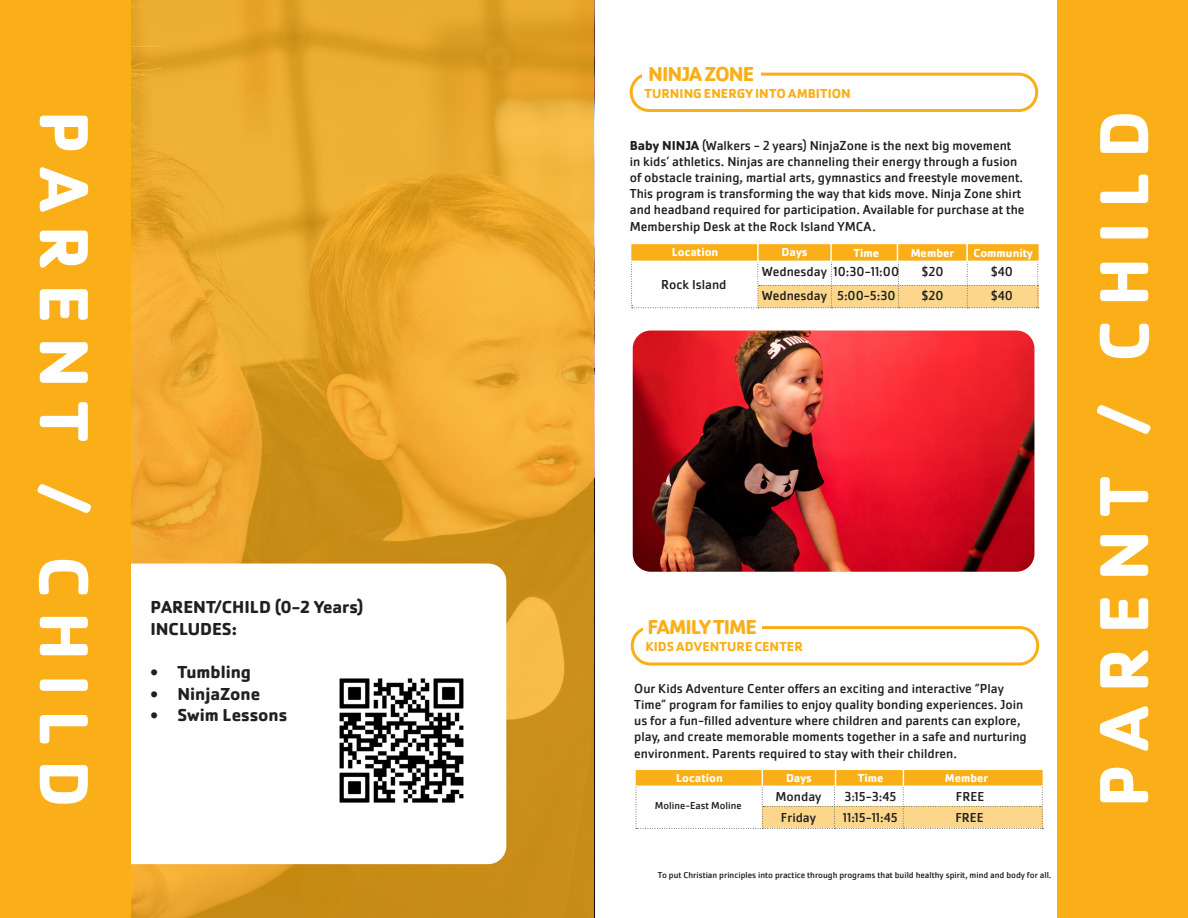
<style>
.page{position:relative;width:1188px;height:918px;background:#fff}
.page>*{position:absolute;margin:0;border:0;box-sizing:border-box;transform-origin:0 0}
.t1{font:700 72px "Cachet Pro";letter-spacing:.19em;color:#fff}
.t2{font:700 21px "Cachet Pro";letter-spacing:-.05em;color:#faaf18}
.t3{font:700 18px "Cachet Pro";color:#231f20}
.t4{font:13.5px/16.2px "Cachet Pro";color:#231f20}
.t5{font:700 13.5px "Cachet Pro";letter-spacing:.005em;color:#faaf18}
.t6{font:700 12px "Cachet Pro";color:#fff}
.t7{font:10.5px "Cachet Pro";color:#231f20}
.t8{font:9px "Cachet Pro";color:#231f20}
.s1{font-weight:700}
</style>
<div class="page">
<img style="left:633px;top:331px;width:401px;height:241px">
<svg style="left:131px;top:0;width:463px;height:918px;background:#e4a32b"></svg>
<div style="left:104px;top:564px;width:402px;height:300px;background:#fff;border-radius:18px"></div>
<img style="left:339px;top:678px;width:125px;height:125px">
<div style="left:630px;top:73px;width:408px;height:39px;border:3px solid #faaf18;border-radius:18px"></div>
<div style="left:642px;top:65px;width:118px;height:19px;background:#fff"></div>
<div style="left:630px;top:243px;width:134px;height:19px;background:#faaf18;border:2px solid #fbfdfe"></div>
<div style="left:829px;top:243px;width:75px;height:19px;background:#faaf18;border:2px solid #fbfdfe"></div>
<div style="left:757px;top:243px;width:75px;height:19px;background:#faaf18;border:2px solid #fbfdfe"></div>
<div style="left:897px;top:243px;width:71px;height:19px;background:#faaf18;border:2px solid #fbfdfe"></div>
<div style="left:966px;top:243px;width:74px;height:19px;background:#faaf18;border:2px solid #fbfdfe"></div>
<svg style="left:631px;top:255px;width:408px;height:53px"></svg>
<div style="left:631px;top:626px;width:408px;height:39px;border:3px solid #faaf18;border-radius:18px"></div>
<div style="left:643px;top:619px;width:118px;height:18px;background:#fff"></div>
<div style="left:634px;top:769px;width:134px;height:18px;background:#faaf18;border:2px solid #fbfdfe"></div>
<div style="left:833px;top:769px;width:75px;height:18px;background:#faaf18;border:2px solid #fbfdfe"></div>
<div style="left:762px;top:769px;width:74px;height:18px;background:#faaf18;border:2px solid #fbfdfe"></div>
<div style="left:903px;top:769px;width:141px;height:18px;background:#faaf18;border:2px solid #fbfdfe"></div>
<svg style="left:636px;top:783px;width:407px;height:46px"></svg>
<div style="left:1057px;top:0;width:131px;height:918px;background:#faaf18"></div>
<div style="left:0;top:0;width:131px;height:918px;background:#faaf18"></div>
<h1 class="t1" style="left:109px;top:110px;width:699px;rotate:90deg">PARENT / CHILD</h1>
<p class="t3" style="left:150px;top:596px;width:215px">PARENT/CHILD (0-2 Years)</p>
<p class="t3" style="left:150px;top:618px;width:88px">INCLUDES:</p>
<p class="t3" style="left:150px;top:661px;width:102px">• Tumbling</p>
<p class="t3" style="left:150px;top:683px;width:112px">• NinjaZone</p>
<p class="t3" style="left:150px;top:704px;width:139px">• Swim Lessons</p>
<p class="t2" style="left:648px;top:61px;width:108px">NINJA ZONE</p>
<p class="t5" style="left:644px;top:85px;width:208px">TURNING ENERGY INTO AMBITION</p>
<p class="t4" style="left:630px;top:137px;width:396px"><span class="s1">Baby NINJA</span> (Walkers - 2 years) NinjaZone is the next big movement in kids’ athletics. Ninjas are channeling their energy through a fusion of obstacle training, martial arts, gymnastics and freestyle movement.<br>This program is transforming the way that kids move. Ninja Zone shirt and headband required for participation. Available for purchase at the Membership Desk at the Rock Island YMCA.</p>
<p class="t6" style="left:672px;top:245px;width:48px">Location</p>
<p class="t6" style="left:782px;top:245px;width:27px">Days</p>
<p class="t6" style="left:854px;top:245px;width:27px">Time</p>
<p class="t6" style="left:911px;top:245px;width:45px">Member</p>
<p class="t6" style="left:973px;top:245px;width:61px">Community</p>
<p class="t4" style="left:762px;top:264px;width:67px">Wednesday</p>
<p class="t4" style="left:834px;top:264px;width:67px">10:30-11:00</p>
<p class="t4" style="left:921px;top:264px;width:24px">$20</p>
<p class="t4" style="left:991px;top:264px;width:24px">$40</p>
<p class="t4" style="left:661px;top:277px;width:67px">Rock Island</p>
<p class="t4" style="left:762px;top:287px;width:67px">Wednesday</p>
<p class="t4" style="left:837px;top:287px;width:60px">5:00-5:30</p>
<p class="t4" style="left:921px;top:287px;width:24px">$20</p>
<p class="t4" style="left:991px;top:287px;width:24px">$40</p>
<p class="t2" style="left:647px;top:614px;width:111px">FAMILY TIME</p>
<p class="t5" style="left:645px;top:638px;width:159px">KIDS ADVENTURE CENTER</p>
<p class="t4" style="left:634px;top:680px;width:394px">Our Kids Adventure Center offers an exciting and interactive “Play Time” program for families to enjoy quality bonding experiences. Join us for a fun-filled adventure where children and parents can explore, play, and create memorable moments together in a safe and nurturing environment. Parents required to stay with their children.</p>
<p class="t6" style="left:676px;top:770px;width:48px">Location</p>
<p class="t6" style="left:786px;top:770px;width:27px">Days</p>
<p class="t6" style="left:858px;top:771px;width:27px">Time</p>
<p class="t6" style="left:945px;top:771px;width:45px">Member</p>
<p class="t7" style="left:655px;top:799px;width:88px">Moline-East Moline</p>
<p class="t4" style="left:776px;top:788px;width:48px">Monday</p>
<p class="t4" style="left:844px;top:788px;width:54px">3:15-3:45</p>
<p class="t4" style="left:956px;top:788px;width:30px">FREE</p>
<p class="t4" style="left:781px;top:810px;width:37px">Friday</p>
<p class="t4" style="left:843px;top:810px;width:56px">11:15-11:45</p>
<p class="t4" style="left:955px;top:810px;width:30px">FREE</p>
<p class="t8" style="left:658px;top:870px;width:395px">To put Christian principles into practice through programs that build healthy spirit, mind and body for all.</p>
<h1 class="t1" style="left:1079px;top:808px;width:699px;rotate:-90deg">PARENT / CHILD</h1>
</div>
